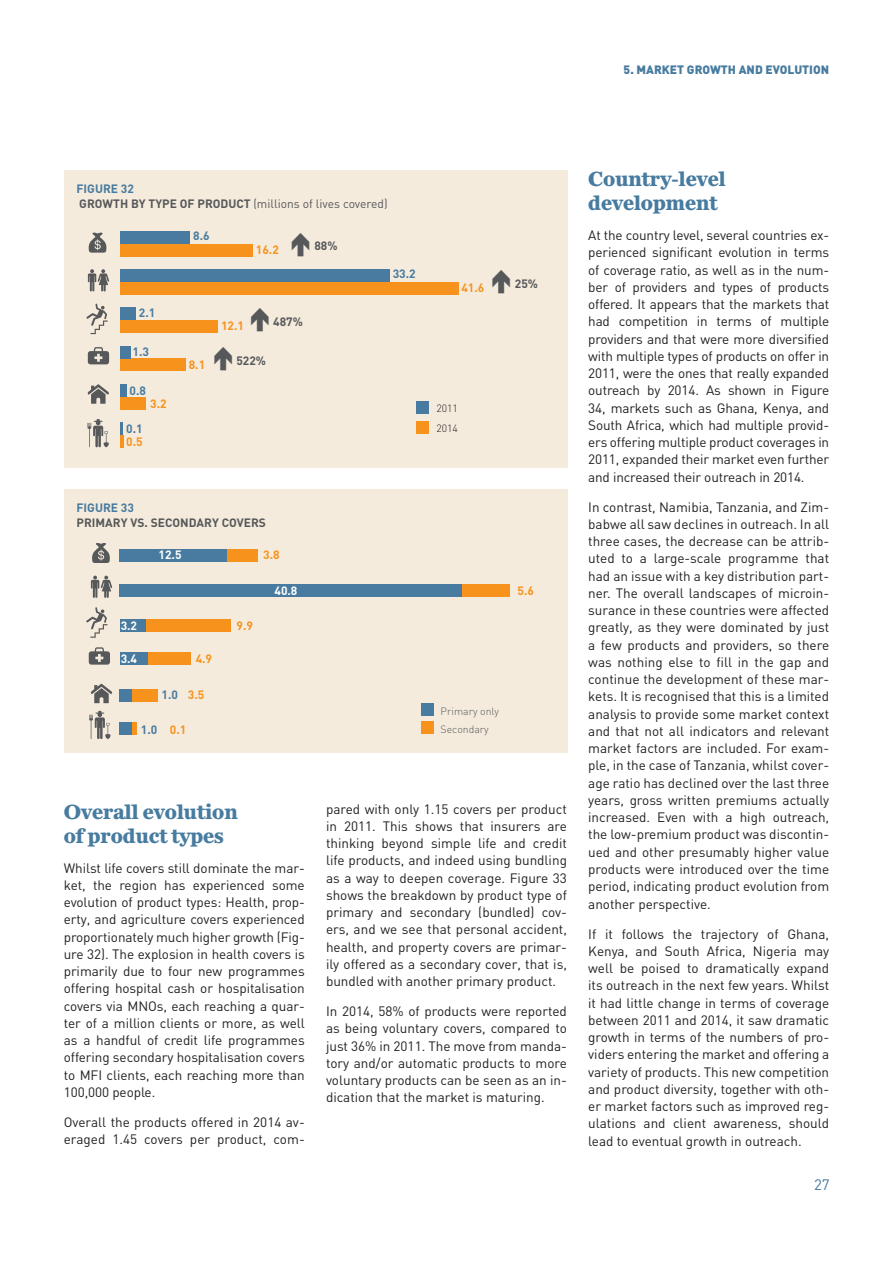
<style>
.page{position:relative;width:893px;height:1263px;background:#fff}
.page>*{position:absolute;margin:0;border:0;box-sizing:border-box;transform-origin:0 0}
.Sous-titre{font:700 21px/24px "Miller Daily One";color:#477b9f}
.t1{font:15px "DIN";color:#477b9f}
.t2{font:13.5px/17.2px "DIN";color:#231f20;text-align:justify}
.Titre_graphiques{font:12px "DIN";color:#57585a}
.Titre_graphiques-2{font:700 12px "DIN";color:#57585a}
.t3{font:700 12px/12.8px "DIN";color:#487b9f}
.t4{font:700 12px "DIN";color:#f7931d}
.t5{font:900 12px "DIN";color:#477b9f}
.Titre_graphiques-3{font:700 12px "DIN";color:#477b9f}
.t6{font:700 12px "DIN";color:#fff}
.t7{font:300 10.5px/17.9px "DIN";color:#57585a}
.t8{font:300 10.5px/20.1px "DIN";color:#231f20}
.s1{font-weight:700}
.s2{color:#f7931d}
</style>
<div class="page">
<div style="left:64px;top:170px;width:503px;height:298px;background:#f4ebdd"></div>
<div style="left:64px;top:489px;width:503px;height:264px;background:#f4ebdd"></div>
<div style="left:417px;top:401px;width:12px;height:12px;background:#487b9f"></div>
<div style="left:417px;top:421px;width:12px;height:13px;background:#f7931d"></div>
<div style="left:120px;top:244px;width:133px;height:13px;background:#f7931d"></div>
<div style="left:120px;top:231px;width:70px;height:13px;background:#487b9f"></div>
<div style="left:120px;top:320px;width:98px;height:13px;background:#f7931d"></div>
<div style="left:120px;top:307px;width:16px;height:13px;background:#487b9f"></div>
<div style="left:120px;top:359px;width:66px;height:12px;background:#f7931d"></div>
<div style="left:120px;top:346px;width:10px;height:13px;background:#487b9f"></div>
<div style="left:120px;top:397px;width:26px;height:13px;background:#f7931d"></div>
<div style="left:120px;top:384px;width:7px;height:13px;background:#487b9f"></div>
<hr style="left:120px;top:435px;width:4px;height:13px;background:#f7931d">
<svg style="left:120px;top:423px;width:2px;height:12px"></svg>
<div style="left:120px;top:282px;width:339px;height:13px;background:#f7931d"></div>
<div style="left:120px;top:269px;width:270px;height:13px;background:#487b9f"></div>
<svg style="left:88px;top:269px;width:21px;height:22px"></svg>
<svg style="left:86px;top:304px;width:22px;height:30px"></svg>
<svg style="left:88px;top:347px;width:21px;height:17px"></svg>
<svg style="left:87px;top:384px;width:22px;height:20px"></svg>
<svg style="left:88px;top:419px;width:21px;height:28px"></svg>
<svg style="left:89px;top:232px;width:17px;height:21px"></svg>
<div style="left:120px;top:549px;width:107px;height:13px;background:#487b9f"></div>
<div style="left:120px;top:584px;width:343px;height:13px;background:#487b9f"></div>
<div style="left:120px;top:619px;width:27px;height:13px;background:#487b9f"></div>
<div style="left:120px;top:652px;width:29px;height:13px;background:#487b9f"></div>
<div style="left:120px;top:689px;width:13px;height:12px;background:#487b9f"></div>
<div style="left:120px;top:722px;width:12px;height:13px;background:#487b9f"></div>
<hr style="left:132px;top:722px;width:4px;height:13px;background:#f7931d">
<div style="left:132px;top:689px;width:25px;height:12px;background:#f7931d"></div>
<div style="left:148px;top:652px;width:43px;height:13px;background:#f7931d"></div>
<div style="left:146px;top:619px;width:85px;height:13px;background:#f7931d"></div>
<div style="left:462px;top:584px;width:48px;height:13px;background:#f7931d"></div>
<div style="left:227px;top:549px;width:31px;height:13px;background:#f7931d"></div>
<svg style="left:91px;top:576px;width:21px;height:22px"></svg>
<svg style="left:86px;top:607px;width:22px;height:31px"></svg>
<svg style="left:89px;top:647px;width:21px;height:18px"></svg>
<svg style="left:91px;top:683px;width:21px;height:20px"></svg>
<svg style="left:89px;top:711px;width:21px;height:28px"></svg>
<svg style="left:92px;top:543px;width:18px;height:20px"></svg>
<div style="left:421px;top:703px;width:13px;height:13px;background:#487b9f"></div>
<div style="left:421px;top:721px;width:13px;height:13px;background:#f7931d"></div>
<p class="t5" style="left:624px;top:61px;width:207px">5. MARKET GROWTH AND EVOLUTION</p>
<p class="Titre_graphiques-3" style="left:77px;top:181px;width:59px">FIGURE 32</p>
<p class="Titre_graphiques" style="left:79px;top:196px;width:310px"><span class="s1">GROWTH BY TYPE OF PRODUCT</span> (millions of lives covered)</p>
<p class="t3" style="left:139px;top:306px;width:18px">2.1</p>
<p class="t3" style="left:133px;top:344px;width:18px">1.3</p>
<p class="t3" style="left:130px;top:383px;width:18px">0.8</p>
<p class="t3" style="left:126px;top:422px;width:18px">0.1<br><span class="s2">0.5</span></p>
<p class="t4" style="left:150px;top:396px;width:18px">3.2</p>
<p class="t3" style="left:193px;top:229px;width:18px">8.6</p>
<p class="t4" style="left:256px;top:242px;width:24px">16.2</p>
<p class="Titre_graphiques-2" style="left:314px;top:238px;width:25px">88%</p>
<p class="t4" style="left:189px;top:357px;width:18px">8.1</p>
<p class="t4" style="left:221px;top:318px;width:24px">12.1</p>
<p class="Titre_graphiques-2" style="left:273px;top:314px;width:31px">487%</p>
<p class="Titre_graphiques-2" style="left:236px;top:352px;width:31px">522%</p>
<p class="Titre_graphiques-3" style="left:77px;top:500px;width:59px">FIGURE 33</p>
<p class="Titre_graphiques-2" style="left:77px;top:515px;width:191px">PRIMARY VS. SECONDARY COVERS</p>
<p class="t6" style="left:159px;top:547px;width:24px">12.5</p>
<p class="t4" style="left:263px;top:547px;width:18px">3.8</p>
<p class="t3" style="left:393px;top:267px;width:24px">33.2</p>
<p class="t4" style="left:461px;top:280px;width:24px">41.6</p>
<p class="Titre_graphiques-2" style="left:515px;top:276px;width:25px">25%</p>
<p class="t8" style="left:436px;top:398px;width:23px">2011<br>2014</p>
<p class="t6" style="left:121px;top:618px;width:18px">3.2</p>
<p class="t4" style="left:237px;top:618px;width:18px">9.9</p>
<p class="t6" style="left:121px;top:651px;width:18px">3.4</p>
<p class="t4" style="left:196px;top:651px;width:18px">4.9</p>
<p class="t3" style="left:162px;top:688px;width:44px">1.0 <span class="s2">3.5</span></p>
<p class="t3" style="left:141px;top:722px;width:47px">1.0 <span class="s2">0.1</span></p>
<p class="t6" style="left:274px;top:582px;width:24px">40.8</p>
<p class="t4" style="left:517px;top:582px;width:18px">5.6</p>
<p class="t7" style="left:441px;top:702px;width:60px">Primary only<br>Secondary</p>
<p class="Sous-titre" style="left:64px;top:799px;width:176px">Overall evolution of product types</p>
<p class="t2" style="left:64px;top:859px;width:242px">Whilst life covers still dominate the mar&shy;ket, the region has experienced some evolution of product types: Health, prop&shy;erty, and agriculture covers experienced proportionately much higher growth (Fig&shy;ure 32). The explosion in health covers is primarily due to four new programmes offering hospital cash or hospitalisation covers via MNOs, each reaching a quar&shy;ter of a million clients or more, as well as a handful of credit life programmes offering secondary hospitalisation covers to MFI clients, each reaching more than 100,000 people.</p>
<p class="t2" style="left:64px;top:1113px;width:242px">Overall the products offered in 2014 av&shy;eraged 1.45 covers per product, com-</p>
<p class="t2" style="left:326px;top:800px;width:242px">pared with only 1.15 covers per product in 2011. This shows that insurers are thinking beyond simple life and credit life products, and indeed using bundling as a way to deepen coverage. Figure 33 shows the breakdown by product type of primary and secondary (bundled) cov&shy;ers, and we see that personal accident, health, and property covers are primar&shy;ily offered as a secondary cover, that is, bundled with another primary product.</p>
<p class="t2" style="left:326px;top:1002px;width:242px">In 2014, 58% of products were reported as being voluntary covers, compared to just 36% in 2011. The move from manda&shy;tory and/or automatic products to more voluntary products can be seen as an in&shy;dication that the market is maturing.</p>
<p class="Sous-titre" style="left:588px;top:167px;width:139px">Country-level development</p>
<p class="t2" style="left:588px;top:226px;width:242px">At the country level, several countries ex&shy;perienced significant evolution in terms of coverage ratio, as well as in the num&shy;ber of providers and types of products offered. It appears that the markets that had competition in terms of multiple providers and that were more diversified with multiple types of products on offer in 2011, were the ones that really expanded outreach by 2014. As shown in Figure 34, markets such as Ghana, Kenya, and South Africa, which had multiple provid&shy;ers offering multiple product coverages in 2011, expanded their market even further and increased their outreach in 2014.</p>
<p class="t2" style="left:588px;top:498px;width:242px">In contrast, Namibia, Tanzania, and Zim&shy;babwe all saw declines in outreach. In all three cases, the decrease can be attrib&shy;uted to a large-scale programme that had an issue with a key distribution part&shy;ner. The overall landscapes of microin&shy;surance in these countries were affected greatly, as they were dominated by just a few products and providers, so there was nothing else to fill in the gap and continue the development of these mar&shy;kets. It is recognised that this is a limited analysis to provide some market context and that not all indicators and relevant market factors are included. For exam&shy;ple, in the case of Tanzania, whilst cover&shy;age ratio has declined over the last three years, gross written premiums actually increased. Even with a high outreach, the low-premium product was discontin&shy;ued and other presumably higher value products were introduced over the time period, indicating product evolution from another perspective.</p>
<p class="t2" style="left:588px;top:925px;width:242px">If it follows the trajectory of Ghana, Kenya, and South Africa, Nigeria may well be poised to dramatically expand its outreach in the next few years. Whilst it had little change in terms of coverage between 2011 and 2014, it saw dramatic growth in terms of the numbers of pro&shy;viders entering the market and offering a variety of products. This new competition and product diversity, together with oth&shy;er market factors such as improved reg&shy;ulations and client awareness, should lead to eventual growth in outreach.</p>
<p class="t1" style="left:814px;top:1175px;width:17px">27</p>
</div>
